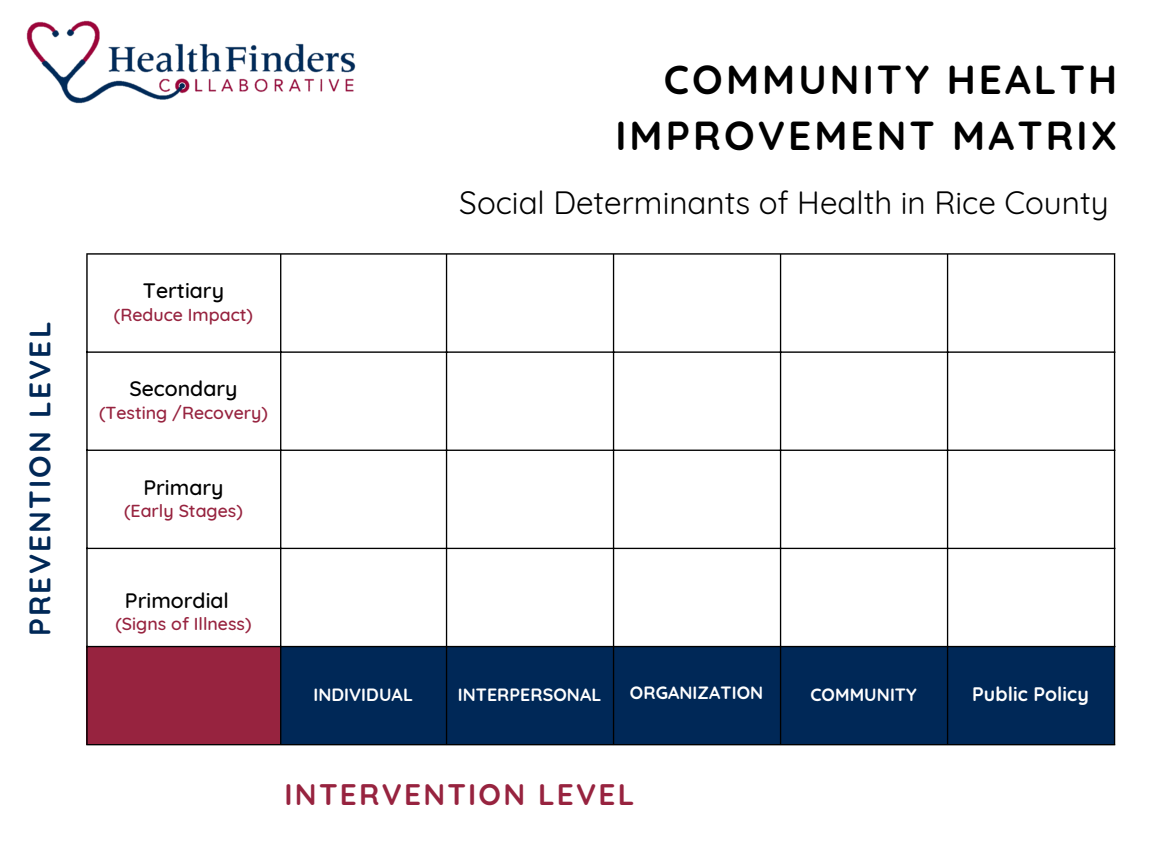
<style>
.page{position:relative;width:1152px;height:864px;background:#fff}
.page>*{position:absolute;margin:0;border:0;box-sizing:border-box;transform-origin:0 0}
.t1{font:700 40.35px/56.6px "Quicksand";letter-spacing:.075em;color:#000;text-align:right}
.t2{font:31.5px "Quicksand";color:#000}
.t3{font:700 29.7px "Quicksand";letter-spacing:.075em;color:#97233f}
.t4{font:700 29.7px "Quicksand";letter-spacing:.075em;color:#002857}
.t5{font:500 21.3px "Quicksand";color:#000}
.t6{font:700 19.5px "Quicksand";letter-spacing:.005em;color:#fff}
.t7{font:500 17.7px "Quicksand";color:#97233f}
.t8{font:700 17.7px "Quicksand";letter-spacing:.005em;color:#fff}
</style>
<div class="page">
<svg style="left:88px;top:255px;width:1026px;height:391px"></svg>
<div style="left:87px;top:646px;width:194px;height:99px;background:#97233f"></div>
<div style="left:281px;top:647px;width:833px;height:97px;background:#002857"></div>
<hr style="left:86px;top:255px;width:2px;height:489px;background:#000">
<hr style="left:280px;top:255px;width:1px;height:489px;background:#000">
<hr style="left:446px;top:255px;width:1px;height:489px;background:#000">
<hr style="left:613px;top:255px;width:1px;height:489px;background:#000">
<hr style="left:780px;top:255px;width:1px;height:489px;background:#000">
<hr style="left:947px;top:255px;width:1px;height:489px;background:#000">
<hr style="left:1114px;top:255px;width:1px;height:489px;background:#000">
<hr style="left:86px;top:253px;width:1029px;height:2px;background:#000">
<hr style="left:86px;top:351px;width:1029px;height:2px;background:#000">
<hr style="left:86px;top:450px;width:1029px;height:1px;background:#000">
<hr style="left:86px;top:548px;width:1029px;height:1px;background:#000">
<hr style="left:86px;top:646px;width:1029px;height:1px;background:#000">
<hr style="left:86px;top:744px;width:1029px;height:1px;background:#000">
<img style="left:26px;top:20px;width:330px;height:84px">
<h3 class="t4" style="left:21px;top:636px;width:316px;rotate:-90deg">PREVENTION LEVEL</h3>
<p class="t5" style="left:143px;top:277px;width:83px">Tertiary</p>
<p class="t7" style="left:114px;top:303px;width:141px">(Reduce Impact)</p>
<p class="t5" style="left:129px;top:375px;width:110px">Secondary</p>
<p class="t7" style="left:99px;top:401px;width:170px">(Testing /Recovery)</p>
<p class="t5" style="left:143px;top:473px;width:82px">Primary</p>
<p class="t7" style="left:124px;top:499px;width:120px">(Early Stages)</p>
<p class="t5" style="left:125px;top:586px;width:106px">Primordial</p>
<p class="t7" style="left:116px;top:612px;width:137px">(Signs of Illness)</p>
<h1 class="t1" style="left:615px;top:51px;width:503px">COMMUNITY HEALTH<br>IMPROVEMENT MATRIX</h1>
<h2 class="t2" style="left:459px;top:182px;width:651px">Social Determinants of Health in Rice County</h2>
<h3 class="t8" style="left:313px;top:683px;width:101px">INDIVIDUAL</h3>
<h3 class="t8" style="left:458px;top:683px;width:145px">INTERPERSONAL</h3>
<h3 class="t8" style="left:630px;top:682px;width:135px">ORGANIZATION</h3>
<h3 class="t8" style="left:810px;top:683px;width:108px">COMMUNITY</h3>
<h3 class="t6" style="left:972px;top:681px;width:118px">Public Policy</h3>
<h2 class="t3" style="left:285px;top:775px;width:351px">INTERVENTION LEVEL</h2>
</div>
